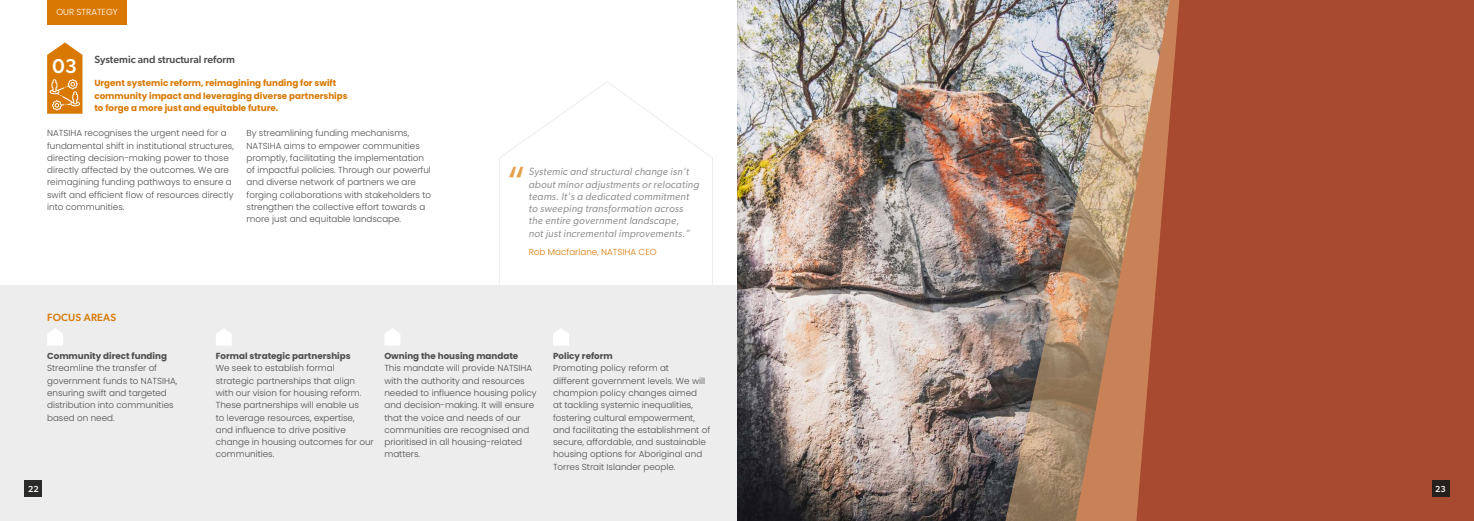
<style>
.page{position:relative;width:1474px;height:521px;background:#fff}
.page>*{position:absolute;margin:0;border:0;box-sizing:border-box;transform-origin:0 0}
.Page_Titles{font:300 49px "Poppins";color:#e49f4a}
.Align_Center_96pt{font:500 20.12px "Gibson";color:#fff}
.t1{font:italic 10.5px/12.2px "Gibson";letter-spacing:.02em;color:#878686}
.Paragraph_white{font:500 10.5px "Gibson";color:#4d4d4c}
.Subtitles{font:500 10.5px "Gibson";letter-spacing:.02em;color:#d97904}
.Paragraph{font:300 8.75px/12.2px "Poppins";color:#4d4d4c}
.Paragraph-2{font:700 8.75px/12.2px "Poppins";color:#d97904}
.Paragraph_white-2{font:300 8.75px "Poppins";color:#d97904}
.PAGE_navigation{font:300 8.75px "Poppins";color:#fff}
.t2{font:500 8.75px "Gibson";color:#fff}
.s1{font-weight:700}
</style>
<div class="page">
<img style="left:737px;top:0;width:263px;height:521px">
<div style="left:1181px;top:0;width:292px;height:521px;background:#a74a30"></div>
<div style="left:0;top:286px;width:737px;height:235px;background:#ededed"></div>
<img style="left:1000px;top:0;width:181px;height:521px">
<div style="left:1431px;top:480px;width:18px;height:16px;background:#26201c"></div>
<div style="left:24px;top:480px;width:18px;height:16px;background:#2b2b29"></div>
<svg style="left:47px;top:328px;width:16px;height:18px"></svg>
<svg style="left:498px;top:82px;width:215px;height:204px"></svg>
<svg style="left:216px;top:329px;width:16px;height:17px"></svg>
<svg style="left:385px;top:328px;width:15px;height:18px"></svg>
<svg style="left:553px;top:328px;width:16px;height:18px"></svg>
<div style="left:47px;top:0;width:80px;height:25px;background:#d97904"></div>
<svg style="left:47px;top:42px;width:35px;height:72px;background:#df9131"></svg>
<p class="PAGE_navigation" style="left:56px;top:6px;width:63px">OUR STRATEGY</p>
<p class="Align_Center_96pt" style="left:53px;top:54px;width:26px">03</p>
<p class="Paragraph_white" style="left:94px;top:53px;width:142px">Systemic and structural reform</p>
<p class="Paragraph-2" style="left:94px;top:77px;width:255px">Urgent systemic reform, reimagining funding for swift community impact and leveraging diverse partnerships to forge a more just and equitable future.</p>
<p class="Paragraph" style="left:47px;top:127px;width:188px">NATSIHA recognises the urgent need for a fundamental shift in institutional structures, directing decision-making power to those directly affected by the outcomes. We are reimagining funding pathways to ensure a swift and efficient flow of resources directly into communities.</p>
<p class="Paragraph" style="left:246px;top:127px;width:186px">By streamlining funding mechanisms, NATSIHA aims to empower communities promptly, facilitating the implementation of impactful policies. Through our powerful and diverse network of partners we are forging collaborations with stakeholders to strengthen the collective effort towards a more just and equitable landscape.</p>
<p class="Subtitles" style="left:47px;top:311px;width:70px">FOCUS AREAS</p>
<p class="Page_Titles" style="left:508px;top:155px;width:18px">“</p>
<p class="t1" style="left:529px;top:165px;width:172px">Systemic and structural change isn’t about minor adjustments or relocating teams. It’s a dedicated commitment to sweeping transformation across the entire government landscape,<br>not just incremental improvements.”</p>
<p class="Paragraph_white-2" style="left:529px;top:247px;width:129px">Rob Macfarlane, NATSIHA CEO</p>
<p class="Paragraph" style="left:47px;top:350px;width:132px"><span class="s1">Community direct funding<br></span>Streamline the transfer of government funds to NATSIHA, ensuring swift and targeted distribution into communities based on need.</p>
<p class="Paragraph" style="left:216px;top:350px;width:159px"><span class="s1">Formal strategic partnerships<br></span>We seek to establish formal strategic partnerships that align with our vision for housing reform.<br>These partnerships will enable us<br>to leverage resources, expertise, and influence to drive positive change in housing outcomes for our communities.</p>
<p class="Paragraph" style="left:384px;top:350px;width:153px"><span class="s1">Owning the housing mandate<br></span>This mandate will provide NATSIHA with the authority and resources needed to influence housing policy and decision-making. It will ensure that the voice and needs of our communities are recognised and prioritised in all housing-related matters.</p>
<p class="Paragraph" style="left:553px;top:350px;width:159px"><span class="s1">Policy reform<br></span>Promoting policy reform at<br>different government levels. We will champion policy changes aimed<br>at tackling systemic inequalities, fostering cultural empowerment, and facilitating the establishment of secure, affordable, and sustainable housing options for Aboriginal and<br>Torres Strait Islander people.</p>
<p class="t2" style="left:28px;top:483px;width:12px">22</p>
<p class="t2" style="left:1435px;top:483px;width:12px">23</p>
</div>
